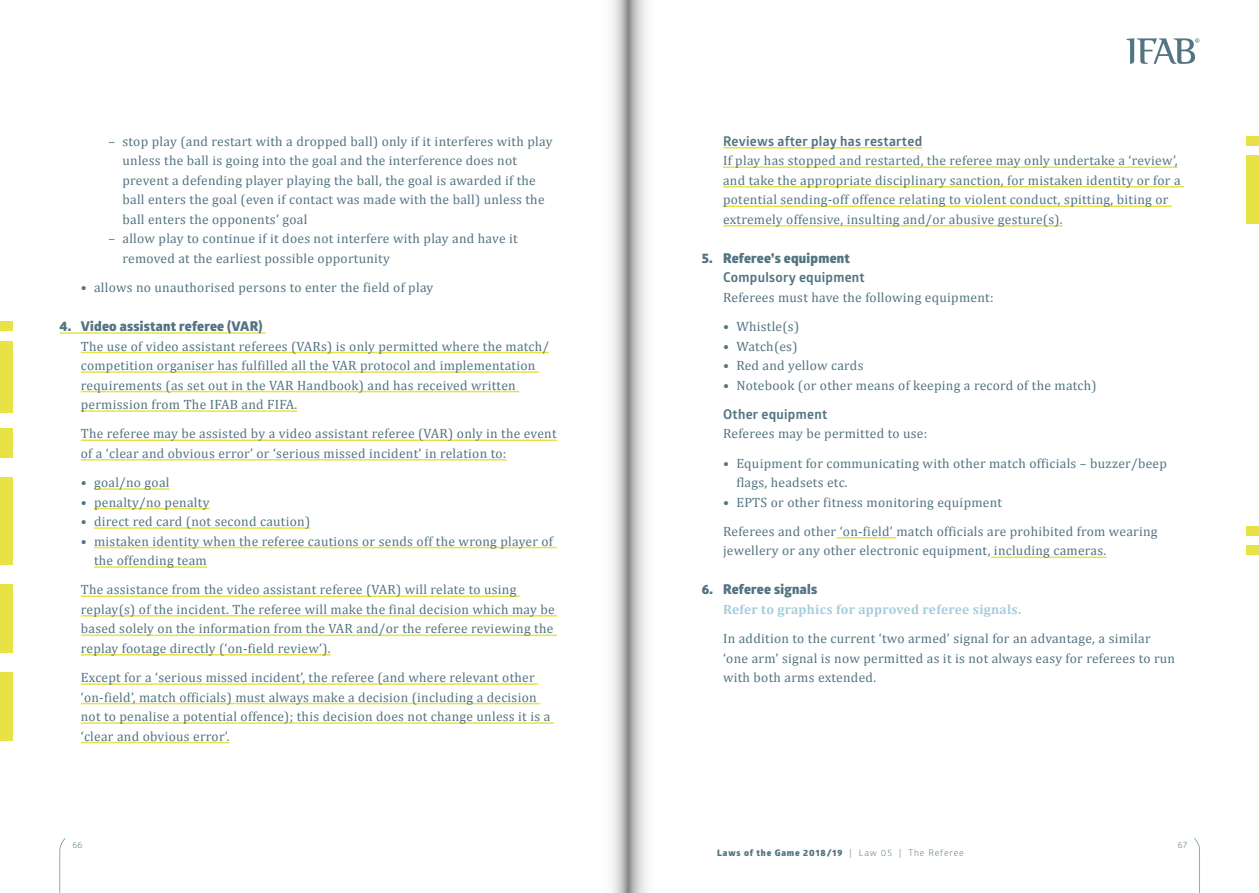
<style>
.page{position:relative;width:1259px;height:893px;background:#fff}
.page>*{position:absolute;margin:0;border:0;box-sizing:border-box;transform-origin:0 0}
.t1{font:13.5px/19.5px "Cambria";letter-spacing:.02em;color:#537482}
.t2{font:800 13.5px "Glober";letter-spacing:.02em;color:#537482}
.t3{font:700 13.5px "Glober";letter-spacing:.02em;color:#537482}
.t4{font:700 13.5px "Cambria";letter-spacing:.02em;color:#a5cddd}
.t5{font:800 9px "Glober";letter-spacing:.1em;color:#537482}
.t6{font:9px "Glober";color:#537482}
.s1{font-weight:400}
</style>
<div class="page">
<svg style="left:1194px;top:838px;width:6px;height:55px"></svg>
<svg style="left:60px;top:838px;width:5px;height:55px"></svg>
<svg style="left:1126px;top:38px;width:73px;height:26px"></svg>
<hr style="left:60px;top:332px;width:206px;height:2px;background:#e7e347">
<hr style="left:81px;top:352px;width:468px;height:1px;background:#e7e347">
<hr style="left:81px;top:371px;width:458px;height:2px;background:#e7e347">
<hr style="left:81px;top:391px;width:438px;height:1px;background:#e7e347">
<hr style="left:81px;top:410px;width:216px;height:2px;background:#e7e347">
<hr style="left:81px;top:440px;width:476px;height:1px;background:#e7e347">
<hr style="left:81px;top:459px;width:425px;height:2px;background:#e7e347">
<hr style="left:94px;top:488px;width:76px;height:2px;background:#e7e347">
<hr style="left:94px;top:508px;width:115px;height:1px;background:#e7e347">
<hr style="left:94px;top:527px;width:216px;height:2px;background:#e7e347">
<hr style="left:94px;top:547px;width:462px;height:1px;background:#e7e347">
<hr style="left:94px;top:566px;width:113px;height:2px;background:#e7e347">
<hr style="left:81px;top:596px;width:439px;height:1px;background:#e7e347">
<hr style="left:81px;top:615px;width:476px;height:2px;background:#e7e347">
<hr style="left:81px;top:635px;width:476px;height:1px;background:#e7e347">
<hr style="left:81px;top:654px;width:250px;height:2px;background:#e7e347">
<hr style="left:81px;top:683px;width:457px;height:2px;background:#e7e347">
<hr style="left:81px;top:703px;width:459px;height:1px;background:#e7e347">
<hr style="left:81px;top:722px;width:473px;height:2px;background:#e7e347">
<hr style="left:81px;top:742px;width:148px;height:1px;background:#e7e347">
<div style="left:0;top:321px;width:13px;height:10px;background:#e7e347"></div>
<div style="left:0;top:341px;width:13px;height:72px;background:#e7e347"></div>
<div style="left:0;top:429px;width:13px;height:29px;background:#e7e347"></div>
<div style="left:0;top:477px;width:13px;height:88px;background:#e7e347"></div>
<div style="left:0;top:585px;width:13px;height:68px;background:#e7e347"></div>
<div style="left:0;top:672px;width:13px;height:69px;background:#e7e347"></div>
<div style="left:1246px;top:136px;width:13px;height:10px;background:#e7e347"></div>
<div style="left:1246px;top:156px;width:13px;height:68px;background:#e7e347"></div>
<div style="left:1246px;top:526px;width:13px;height:10px;background:#e7e347"></div>
<div style="left:1246px;top:546px;width:13px;height:9px;background:#e7e347"></div>
<hr style="left:723px;top:147px;width:199px;height:2px;background:#e7e347">
<hr style="left:723px;top:167px;width:454px;height:1px;background:#e7e347">
<hr style="left:723px;top:186px;width:461px;height:2px;background:#e7e347">
<hr style="left:723px;top:206px;width:449px;height:1px;background:#e7e347">
<hr style="left:723px;top:225px;width:339px;height:2px;background:#e7e347">
<hr style="left:836px;top:537px;width:60px;height:2px;background:#e7e347">
<hr style="left:990px;top:557px;width:116px;height:1px;background:#e7e347">
<svg style="left:612px;top:0;width:35px;height:893px"></svg>
<p class="t1" style="left:122px;top:131px;width:431px;text-indent:-14px">– stop play (and restart with a dropped ball) only if it interferes with play unless the ball is going into the goal and the interference does not prevent a defending player playing the ball, the goal is awarded if the ball enters the goal (even if contact was made with the ball) unless the ball enters the opponents’ goal</p>
<p class="t1" style="left:122px;top:229px;width:397px;text-indent:-14px">– allow play to continue if it does not interfere with play and have it removed at the earliest possible opportunity</p>
<p class="t1" style="left:81px;top:278px;width:354px">• allows no unauthorised persons to enter the field of play</p>
<p class="t2" style="left:60px;top:316px;width:205px">4. Video assistant referee (VAR)</p>
<p class="t1" style="left:81px;top:336px;width:470px">The use of video assistant referees (VARs) is only permitted where the match/ competition organiser has fulfilled all the VAR protocol and implementation requirements (as set out in the VAR Handbook) and has received written permission from The IFAB and FIFA.</p>
<p class="t1" style="left:81px;top:424px;width:477px">The referee may be assisted by a video assistant referee (VAR) only in the event of a ‘clear and obvious error’ or ‘serious missed incident’ in relation to:</p>
<p class="t1" style="left:81px;top:473px;width:90px">• goal/no goal</p>
<p class="t1" style="left:81px;top:492px;width:130px">• penalty/no penalty</p>
<p class="t1" style="left:81px;top:512px;width:231px">• direct red card (not second caution)</p>
<p class="t1" style="left:94px;top:531px;width:460px;text-indent:-13px">• mistaken identity when the referee cautions or sends off the wrong player of the offending team</p>
<p class="t1" style="left:81px;top:580px;width:475px">The assistance from the video assistant referee (VAR) will relate to using replay(s) of the incident. The referee will make the final decision which may be based solely on the information from the VAR and/or the referee reviewing the replay footage directly (‘on-field review’).</p>
<p class="t1" style="left:81px;top:668px;width:471px">Except for a ‘serious missed incident’, the referee (and where relevant other ‘on-field’, match officials) must always make a decision (including a decision not to penalise a potential offence); this decision does not change unless it is a ‘clear and obvious error’.</p>
<p class="t3" style="left:723px;top:132px;width:201px">Reviews after play has restarted</p>
<p class="t1" style="left:723px;top:151px;width:459px">If play has stopped and restarted, the referee may only undertake a ‘review’, and take the appropriate disciplinary sanction, for mistaken identity or for a potential sending-off offence relating to violent conduct, spitting, biting or extremely offensive, insulting and/or abusive gesture(s).</p>
<p class="t2" style="left:702px;top:248px;width:150px">5. Referee’s equipment</p>
<p class="t3" style="left:723px;top:268px;width:143px">Compulsory equipment</p>
<p class="t1" style="left:723px;top:287px;width:272px">Referees must have the following equipment:</p>
<p class="t1" style="left:723px;top:317px;width:78px">• Whistle(s)</p>
<p class="t1" style="left:723px;top:336px;width:76px">• Watch(es)</p>
<p class="t1" style="left:723px;top:356px;width:142px">• Red and yellow cards</p>
<p class="t1" style="left:723px;top:375px;width:375px">• Notebook (or other means of keeping a record of the match)</p>
<p class="t3" style="left:723px;top:405px;width:106px">Other equipment</p>
<p class="t1" style="left:723px;top:424px;width:206px">Referees may be permitted to use:</p>
<p class="t1" style="left:736px;top:453px;width:432px;text-indent:-13px">• Equipment for communicating with other match officials – buzzer/beep flags, headsets etc.</p>
<p class="t1" style="left:723px;top:487px;width:436px;line-height:29.2px">• EPTS or other fitness monitoring equipment<br>Referees and other ‘on-field’ match officials are prohibited from wearing</p>
<p class="t1" style="left:723px;top:541px;width:385px">jewellery or any other electronic equipment, including cameras.</p>
<p class="t2" style="left:702px;top:579px;width:117px">6. Referee signals</p>
<p class="t4" style="left:723px;top:600px;width:299px">Refer to graphics for approved referee signals.</p>
<p class="t1" style="left:723px;top:629px;width:453px">In addition to the current ‘two armed’ signal for an advantage, a similar ‘one arm’ signal is now permitted as it is not always easy for referees to run with both arms extended.</p>
<p class="t6" style="left:72px;top:838px;width:12px">66</p>
<p class="t6" style="left:1177px;top:838px;width:11px">67</p>
<p class="t5" style="left:717px;top:846px;width:248px">Laws of the Game 2018/19 <span class="s1">| Law 05 | The Referee</span></p>
</div>
